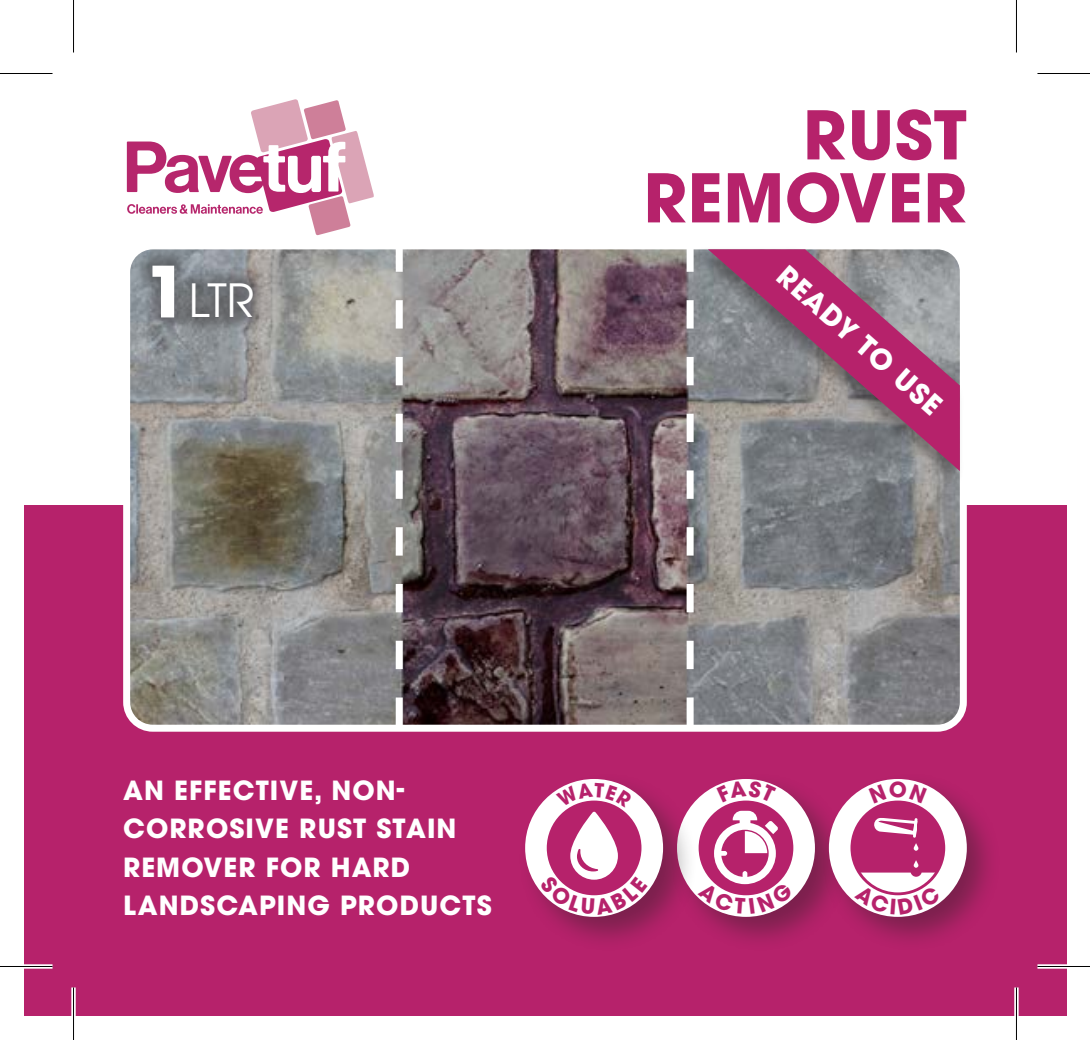
<style>
.page{position:relative;width:1090px;height:1040px;background:#fff}
.page>*{position:absolute;margin:0;border:0;box-sizing:border-box;transform-origin:0 0}
.t1{font:700 66.5px/63px "ITC Avant Garde Pro";letter-spacing:.01em;color:#b6226b;text-align:right}
.t2{font:45.5px "ITC Avant Garde Pro";color:#fff}
.t3{font:700 28px "ITC Avant Garde Pro";color:#fff}
.t4{font:700 26.25px/38.5px "ITC Avant Garde Pro";letter-spacing:.04em;color:#fff}
.s1{font-weight:700;font-size:70px}
</style>
<div class="page">
<div style="left:24px;top:506px;width:1042px;height:510px;background:#b6226b"></div>
<img style="left:131px;top:250px;width:827px;height:474px">
<div style="left:123px;top:242px;width:843px;height:490px;border:7px solid #fff;border-radius:26px"></div>
<div style="left:133px;top:248px;width:138px;height:88px;background:#231f20;opacity:.4"></div>
<svg style="left:127px;top:99px;width:247px;height:136px"></svg>
<svg style="left:396px;top:243px;width:7px;height:483px"></svg>
<svg style="left:686px;top:243px;width:7px;height:483px"></svg>
<div style="left:691px;top:246px;width:273px;height:242px;background:#231f20;opacity:.4"></div>
<svg style="left:708px;top:249px;width:251px;height:222px;background:#986b83"></svg>
<div style="left:669px;top:772px;width:181px;height:180px;background:#231f20;opacity:.4"></div>
<div style="left:677px;top:779px;width:138px;height:138px;background:#fff;border-radius:50%"></div>
<div style="left:698px;top:801px;width:95px;height:94px;background:#b6226b;border-radius:50%"></div>
<div style="left:518px;top:772px;width:180px;height:180px;background:#231f20;opacity:.4"></div>
<div style="left:525px;top:779px;width:138px;height:138px;background:#fff;border-radius:50%"></div>
<div style="left:822px;top:772px;width:179px;height:179px;background:#231f20;opacity:.4"></div>
<div style="left:829px;top:779px;width:137px;height:138px;background:#fff;border-radius:50%"></div>
<div style="left:850px;top:801px;width:95px;height:94px;background:#b6226b;border-radius:50%"></div>
<svg style="left:874px;top:818px;width:45px;height:33px"></svg>
<div style="left:0;top:964px;width:52px;height:5px;background:#fff"></div>
<div style="left:1037px;top:964px;width:53px;height:5px;background:#fff"></div>
<div style="left:71px;top:987px;width:5px;height:53px;background:#fff"></div>
<svg style="left:1014px;top:987px;width:4px;height:29px"></svg>
<hr style="left:0;top:73px;width:52px;height:1px;background:#000">
<hr style="left:1037px;top:73px;width:53px;height:1px;background:#000">
<hr style="left:0;top:966px;width:52px;height:1px;background:#000">
<hr style="left:1037px;top:966px;width:53px;height:1px;background:#000">
<hr style="left:73px;top:0;width:1px;height:52px;background:#000">
<hr style="left:73px;top:987px;width:1px;height:53px;background:#000">
<hr style="left:1015px;top:0;width:2px;height:52px;background:#000">
<hr style="left:1015px;top:987px;width:2px;height:53px;background:#000">
<svg style="left:716px;top:781px;width:60px;height:22px"></svg>
<svg style="left:697px;top:811px;width:96px;height:103px"></svg>
<svg style="left:539px;top:782px;width:108px;height:132px"></svg>
<svg style="left:868px;top:781px;width:59px;height:22px"></svg>
<svg style="left:854px;top:860px;width:88px;height:55px"></svg>
<p class="t1" style="left:643px;top:103px;width:325px">RUST<br>REMOVER</p>
<p class="t2" style="left:145px;top:273px;width:111px"><span class="s1">1</span>LTR</p>
<p class="t3" style="left:794px;top:257px;width:210px;rotate:42deg">READY TO USE</p>
<p class="t4" style="left:123px;top:770px;width:370px">AN EFFECTIVE, NON-<br>CORROSIVE RUST STAIN<br>REMOVER FOR HARD<br>LANDSCAPING PRODUCTS</p>
</div>
